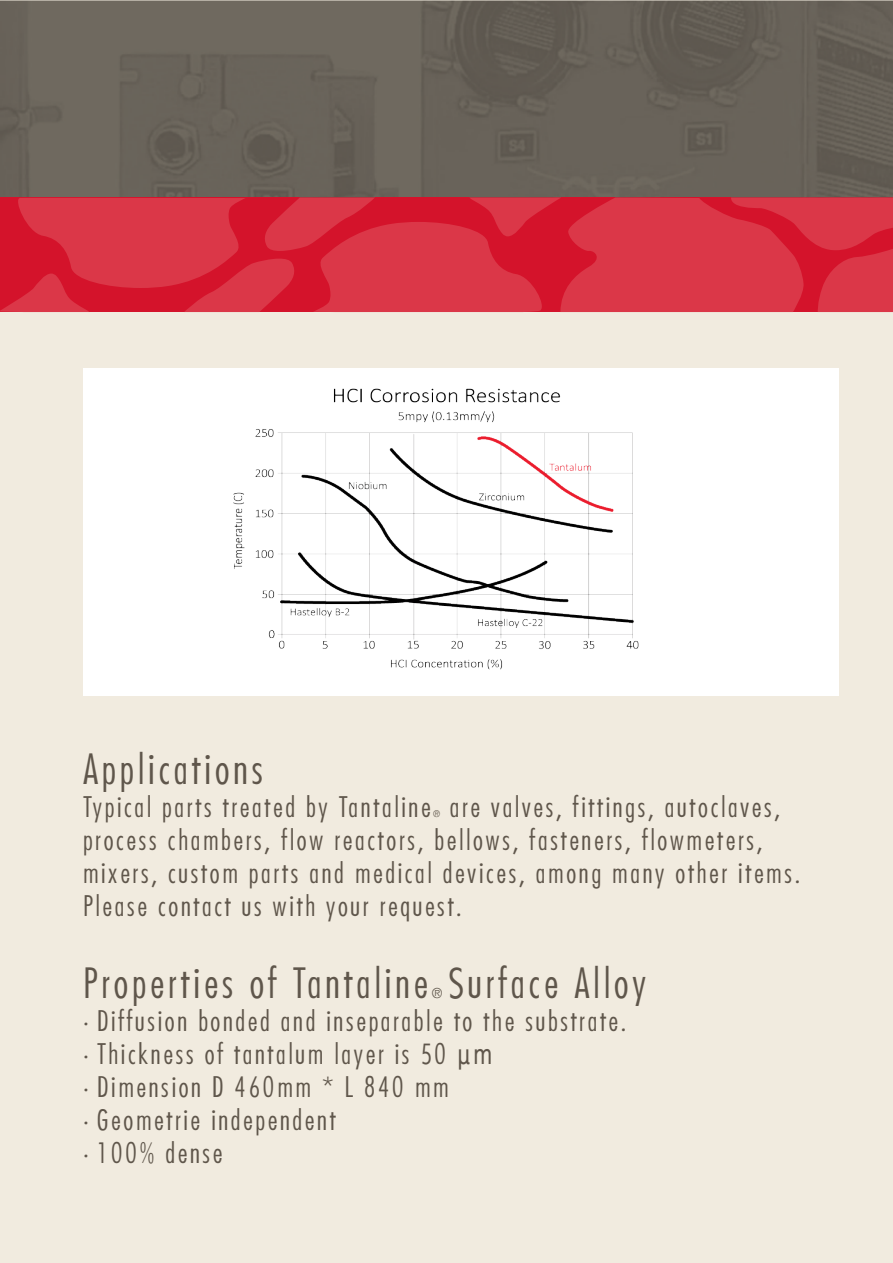
<style>
.page{position:relative;width:893px;height:1263px;background:#fff}
.page>*{position:absolute;margin:0;border:0;box-sizing:border-box;transform-origin:0 0}
.t1{font:300 condensed 40.5px "Futura";letter-spacing:.1em;color:#5f564b}
.t2{font:300 condensed 27.6px/33px "Futura";letter-spacing:.1em;color:#5f564b}
.t3{font:300 condensed 13.5px "Futura";color:#5f564b}
.t4{font:300 condensed 9px "Futura";color:#5f564b}
.s1{font-family:"Helsinki";font-weight:400}
</style>
<div class="page">
<div style="left:0;top:1px;width:893px;height:1261px;background:#f1ebdf"></div>
<img style="left:0;top:1px;width:893px;height:197px">
<svg style="left:0;top:198px;width:893px;height:114px;background:#d82c3f"></svg>
<div style="left:83px;top:368px;width:755px;height:328px;background:#fff"></div>
<img style="left:233px;top:388px;width:406px;height:282px">
<h1 class="t1" style="left:83px;top:744px;width:181px">Applications</h1>
<p class="t2" style="left:83px;top:790px;width:349px">Typical parts treated by Tantaline</p>
<p class="t2" style="left:83px;top:790px;width:719px;text-indent:367px">are valves, fittings, autoclaves, process chambers, flow reactors, bellows, fasteners, flowmeters, mixers, custom parts and medical devices, among many other items.<br>Please contact us with your request.</p>
<p class="t4" style="left:433px;top:808px;width:9px">®</p>
<h1 class="t1" style="left:448px;top:958px;width:199px">Surface Alloy</h1>
<p class="t2" style="left:83px;top:1003px;width:545px">•Diffusion bonded and inseparable to the substrate.</p>
<p class="t2" style="left:83px;top:1037px;width:411px">•Thickness of tantalum layer is 50 <span class="s1">µm</span></p>
<p class="t2" style="left:83px;top:1070px;width:367px">•Dimension D 460mm * L 840 mm</p>
<p class="t2" style="left:83px;top:1103px;width:254px">•Geometrie independent</p>
<p class="t2" style="left:83px;top:1136px;width:141px">•100% dense</p>
<h1 class="t1" style="left:83px;top:958px;width:346px">Properties of Tantaline</h1>
<p class="t3" style="left:432px;top:984px;width:12px">®</p>
</div>
